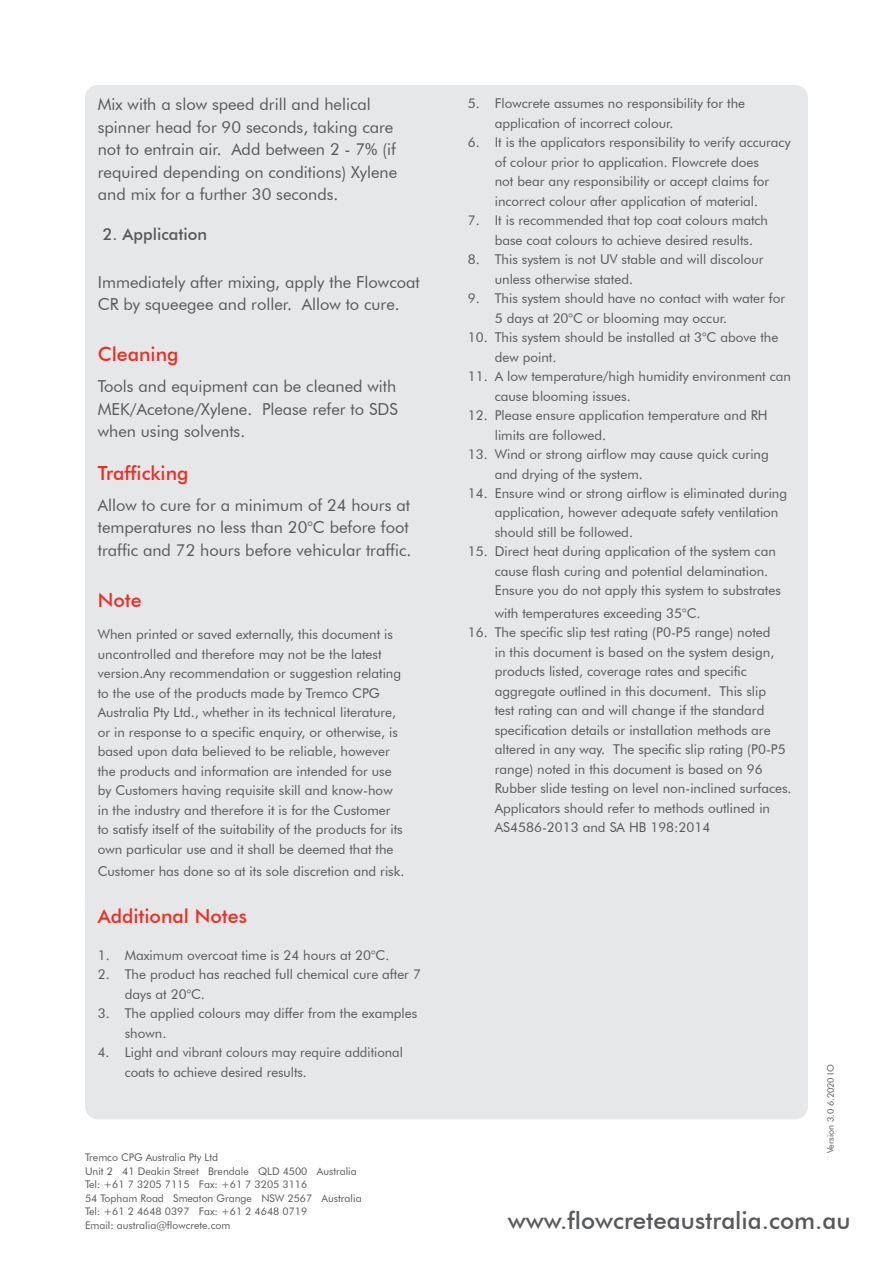
<style>
.page{position:relative;width:893px;height:1263px;background:#fff}
.page>*{position:absolute;margin:0;border:0;box-sizing:border-box;transform-origin:0 0}
.t1{font:500 24px "Futura BT";color:#57585a}
.t2{font:500 19.5px "Futura BT";color:#ee2e22}
.t3{font:16.5px/22.5px "Futura BT";color:#57585a}
.t4{font:500 16.5px "Futura BT";color:#57585a}
.t5{font:13.5px/19.5px "Futura BT";color:#57585a}
.t6{font:10.5px/13.5px "Futura BT";color:#57585a}
.t7{font:9px "Futura BT";color:#57585a}
</style>
<div class="page">
<div style="left:85px;top:85px;width:723px;height:1034px;background:#e6e7e9;border-radius:13px"></div>
<p class="t3" style="left:98px;top:93px;width:301px">Mix with a slow speed drill and helical spinner head for 90 seconds, taking care not to entrain air. Add between 2 - 7% (if required depending on conditions) Xylene and mix for a further 30 seconds.</p>
<p class="t4" style="left:103px;top:224px;width:106px">2. Application</p>
<p class="t3" style="left:98px;top:271px;width:324px">Immediately after mixing, apply the Flowcoat<br>CR by squeegee and roller. Allow to cure.</p>
<h2 class="t2" style="left:98px;top:343px;width:82px">Cleaning</h2>
<p class="t3" style="left:98px;top:375px;width:302px;text-align:justify">Tools and equipment can be cleaned with MEK/Acetone/Xylene. Please refer to SDS when using solvents.</p>
<h2 class="t2" style="left:98px;top:461px;width:92px">Trafficking</h2>
<p class="t3" style="left:98px;top:494px;width:315px">Allow to cure for a minimum of 24 hours at temperatures no less than 20°C before foot traffic and 72 hours before vehicular traffic.</p>
<h2 class="t2" style="left:98px;top:588px;width:45px">Note</h2>
<p class="t5" style="left:98px;top:624px;width:306px">When printed or saved externally, this document is uncontrolled and therefore may not be the latest version.Any recommendation or suggestion relating to the use of the products made by Tremco CPG Australia Pty Ltd., whether in its technical literature, or in response to a specific enquiry, or otherwise, is based upon data believed to be reliable, however the products and information are intended for use by Customers having requisite skill and know-how in the industry and therefore it is for the Customer to satisfy itself of the suitability of the products for its own particular use and it shall be deemed that the</p>
<p class="t5" style="left:98px;top:861px;width:308px">Customer has done so at its sole discretion and risk.</p>
<h2 class="t2" style="left:98px;top:904px;width:151px">Additional Notes</h2>
<p class="t5" style="left:98px;top:945px;width:293px">1. Maximum overcoat time is 24 hours at 20°C.</p>
<p class="t5" style="left:125px;top:964px;width:298px;text-indent:-27px">2. The product has reached full chemical cure after 7 days at 20°C.</p>
<p class="t5" style="left:125px;top:1003px;width:294px;text-indent:-27px">3. The applied colours may differ from the examples shown.</p>
<p class="t5" style="left:125px;top:1042px;width:280px;text-indent:-27px">4. Light and vibrant colours may require additional coats to achieve desired results.</p>
<p class="t6" style="left:85px;top:1151px;width:278px">Tremco CPG Australia Pty Ltd<br>Unit 2 41 Deakin Street Brendale QLD 4500 Australia Tel: +61 7 3205 7115 Fax: +61 7 3205 3116<br>54 Topham Road Smeaton Grange NSW 2567 Australia Tel: +61 2 4648 0397 Fax: +61 2 4648 0719<br>Email: australia@flowcrete.com</p>
<p class="t5" style="left:495px;top:93px;width:252px;text-indent:-27px">5. Flowcrete assumes no responsibility for the application of incorrect colour.</p>
<p class="t5" style="left:468px;top:132px;width:324px;text-align:center">6. It is the applicators responsibility to verify accuracy of colour prior to application. Flowcrete does<br>not bear any responsibility or accept claims for incorrect colour after application of material.</p>
<p class="t5" style="left:495px;top:210px;width:275px;text-indent:-27px">7. It is recommended that top coat colours match base coat colours to achieve desired results.</p>
<p class="t5" style="left:495px;top:249px;width:270px;text-indent:-27px">8. This system is not UV stable and will discolour unless otherwise stated.</p>
<p class="t5" style="left:495px;top:288px;width:292px;text-indent:-27px">9. This system should have no contact with water for<br>5 days at 20°C or blooming may occur.</p>
<p class="t5" style="left:495px;top:327px;width:285px;text-indent:-27px">10. This system should be installed at 3°C above the dew point.</p>
<p class="t5" style="left:495px;top:366px;width:298px;text-indent:-27px">11. A low temperature/high humidity environment can cause blooming issues.</p>
<p class="t5" style="left:495px;top:405px;width:274px;text-indent:-27px">12. Please ensure application temperature and RH limits are followed.</p>
<p class="t5" style="left:495px;top:444px;width:276px;text-indent:-27px">13. Wind or strong airflow may cause quick curing and drying of the system.</p>
<p class="t5" style="left:495px;top:483px;width:294px;text-indent:-27px">14. Ensure wind or strong airflow is eliminated during application, however adequate safety ventilation should still be followed.</p>
<p class="t5" style="left:495px;top:542px;width:288px;text-indent:-27px">15. Direct heat during application of the system can cause flash curing and potential delamination.<br>Ensure you do not apply this system to substrates</p>
<p class="t5" style="left:495px;top:603px;width:207px">with temperatures exceeding 35°C.</p>
<p class="t5" style="left:495px;top:623px;width:298px;text-indent:-27px">16. The specific slip test rating (P0-P5 range) noted<br>in this document is based on the system design, products listed, coverage rates and specific aggregate outlined in this document. This slip<br>test rating can and will change if the standard specification details or installation methods are altered in any way. The specific slip rating (P0-P5 range) noted in this document is based on 96<br>Rubber slide testing on level non-inclined surfaces.<br>Applicators should refer to methods outlined in AS4586-2013 and SA HB 198:2014</p>
<p class="t7" style="left:825px;top:1153px;width:91px;rotate:-90deg">Version 3.0 6.2020 IO</p>
<h1 class="t1" style="left:508px;top:1206px;width:344px">www.flowcreteaustralia.com.au</h1>
</div>
